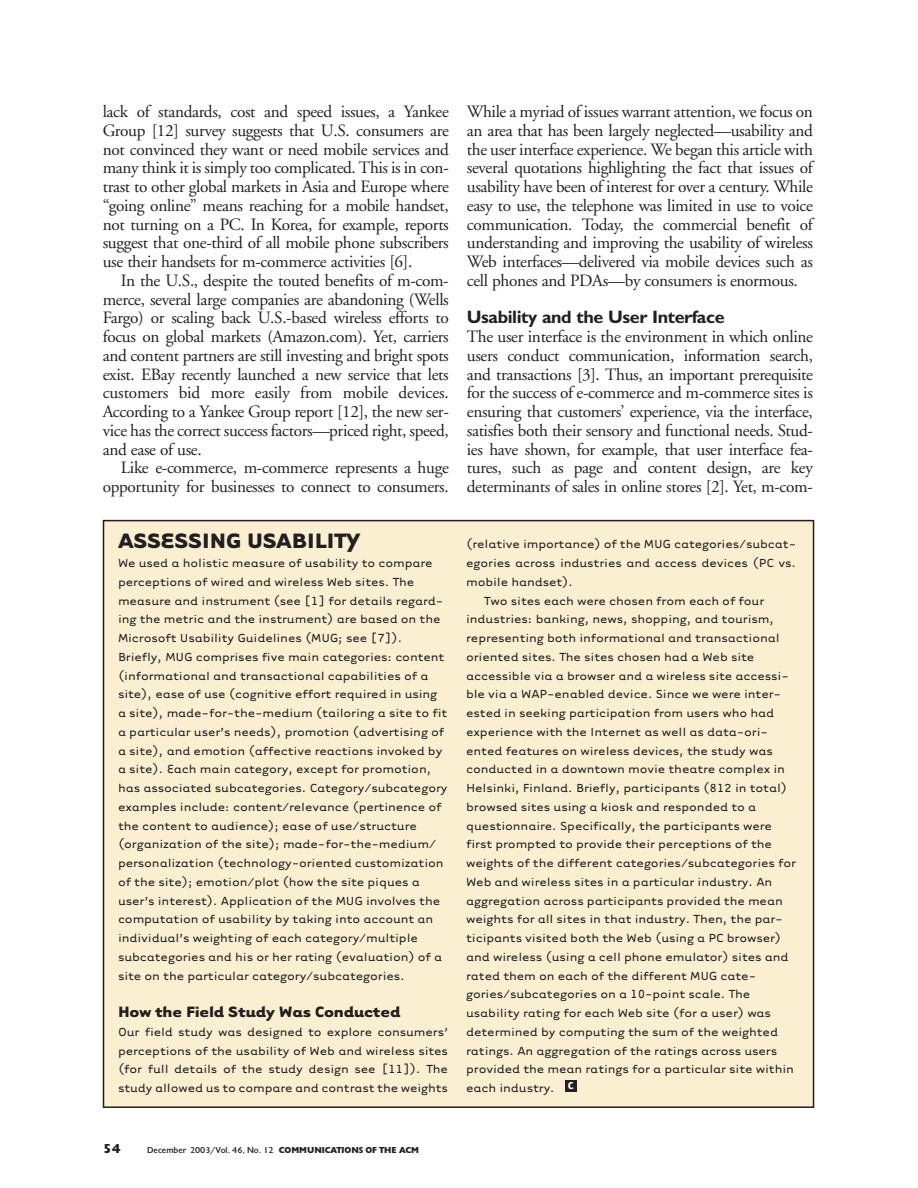
<style>
.page{position:relative;width:918px;height:1188px;background:#fff}
.page>*{position:absolute;margin:0;border:0;box-sizing:border-box;transform-origin:0 0}
.t1{font:700 24px "Tarzana Wide";letter-spacing:-.015em;color:#231f20}
.t2{font:700 18px "Gill Sans";letter-spacing:-.02em;color:#231f20}
.t3{font:17.25px/18.8px "Adobe Garamond";letter-spacing:-.02em;color:#231f20;text-align:justify}
.t4{font:700 17.25px "Tarzana Wide";letter-spacing:-.01em;color:#231f20}
.t5{font:13.5px/18.8px "Tarzana Wide";letter-spacing:-.01em;color:#231f20}
.t6{font:900 13.5px "Gill";color:#231f20}
.t7{font:9px "Gill";color:#231f20}
.s1{font-weight:900}
</style>
<div class="page">
<div style="left:104px;top:521px;width:710px;height:586px;background:#faf0d1"></div>
<div style="left:565px;top:1080px;width:12px;height:12px;background:#231f20"></div>
<p class="t3" style="left:103px;top:104px;width:348px">lack of standards, cost and speed issues, a Yankee Group [12] survey suggests that U.S. consumers are not convinced they want or need mobile services and many think it is simply too complicated. This is in con&shy;trast to other global markets in Asia and Europe where “going online” means reaching for a mobile handset, not turning on a PC. In Korea, for example, reports suggest that one-third of all mobile phone subscribers use their handsets for m-commerce activities [6].</p>
<p class="t3" style="left:103px;top:272px;width:348px;text-indent:18px">In the U.S., despite the touted benefits of m-com&shy;merce, several large companies are abandoning (Wells Fargo) or scaling back U.S.-based wireless efforts to focus on global markets (Amazon.com). Yet, carriers and content partners are still investing and bright spots exist. EBay recently launched a new service that lets customers bid more easily from mobile devices.<br>According to a Yankee Group report [12], the new ser&shy;vice has the correct success factors—priced right, speed, and ease of use.</p>
<p class="t3" style="left:103px;top:460px;width:348px;text-align:right">Like e-commerce, m-commerce represents a huge opportunity for businesses to connect to consumers.</p>
<h1 class="t1" style="left:118px;top:533px;width:244px">ASSESSING USABILITY</h1>
<p class="t5" style="left:118px;top:553px;width:331px">We used a holistic measure of usability to compare perceptions of wired and wireless Web sites. The measure and instrument (see [1] for details regard&shy;ing the metric and the instrument) are based on the Microsoft Usability Guidelines (MUG; see [7]).<br>Briefly, MUG comprises five main categories: content (informational and transactional capabilities of a site), ease of use (cognitive effort required in using a site), made-for-the-medium (tailoring a site to fit a particular user’s needs), promotion (advertising of a site), and emotion (affective reactions invoked by a site). Each main category, except for promotion, has associated subcategories. Category/subcategory examples include: content/relevance (pertinence of the content to audience); ease of use/structure (organization of the site); made-for-the-medium/ personalization (technology-oriented customization of the site); emotion/plot (how the site piques a user’s interest). Application of the MUG involves the computation of usability by taking into account an individual’s weighting of each category/multiple subcategories and his or her rating (evaluation) of a site on the particular category/subcategories.</p>
<p class="t4" style="left:118px;top:1006px;width:284px">How the Field Study Was Conducted</p>
<p class="t5" style="left:118px;top:1022px;width:332px;text-align:justify">Our field study was designed to explore consumers’ perceptions of the usability of Web and wireless sites (for full details of the study design see [11]). The study allowed us to compare and contrast the weights</p>
<p class="t3" style="left:467px;top:104px;width:348px">While a myriad of issues warrant attention, we focus on an area that has been largely neglected—usability and the user interface experience. We began this article with several quotations highlighting the fact that issues of usability have been of interest for over a century. While easy to use, the telephone was limited in use to voice communication. Today, the commercial benefit of understanding and improving the usability of wireless Web interfaces—delivered via mobile devices such as cell phones and PDAs—by consumers is enormous.</p>
<h2 class="t2" style="left:467px;top:311px;width:259px">Usability and the User Interface</h2>
<p class="t3" style="left:467px;top:329px;width:348px">The user interface is the environment in which online users conduct communication, information search, and transactions [3]. Thus, an important prerequisite for the success of e-commerce and m-commerce sites is ensuring that customers’ experience, via the interface, satisfies both their sensory and functional needs. Stud&shy;ies have shown, for example, that user interface fea&shy;tures, such as page and content design, are key determinants of sales in online stores [2]. Yet, m-com-</p>
<p class="t5" style="left:466px;top:534px;width:332px">(relative importance) of the MUG categories/subcat-</p>
<p class="t5" style="left:466px;top:553px;width:332px">egories across industries and access devices (PC vs.</p>
<p class="t5" style="left:466px;top:572px;width:109px">mobile handset).</p>
<p class="t5" style="left:484px;top:590px;width:282px">Two sites each were chosen from each of four</p>
<p class="t5" style="left:466px;top:609px;width:310px">industries: banking, news, shopping, and tourism,</p>
<p class="t5" style="left:466px;top:628px;width:315px">representing both informational and transactional</p>
<p class="t5" style="left:466px;top:647px;width:290px">oriented sites. The sites chosen had a Web site</p>
<p class="t5" style="left:466px;top:665px;width:324px">accessible via a browser and a wireless site accessi-</p>
<p class="t5" style="left:466px;top:684px;width:316px">ble via a WAP-enabled device. Since we were inter-</p>
<p class="t5" style="left:466px;top:703px;width:310px">ested in seeking participation from users who had</p>
<p class="t5" style="left:466px;top:722px;width:303px">experience with the Internet as well as data-ori-</p>
<p class="t5" style="left:466px;top:740px;width:308px">ented features on wireless devices, the study was</p>
<p class="t5" style="left:466px;top:759px;width:320px">conducted in a downtown movie theatre complex in</p>
<p class="t5" style="left:466px;top:778px;width:323px">Helsinki, Finland. Briefly, participants (812 in total)</p>
<p class="t5" style="left:466px;top:797px;width:292px">browsed sites using a kiosk and responded to a</p>
<p class="t5" style="left:466px;top:815px;width:307px">questionnaire. Specifically, the participants were</p>
<p class="t5" style="left:466px;top:834px;width:307px">first prompted to provide their perceptions of the</p>
<p class="t5" style="left:466px;top:853px;width:332px">weights of the different categories/subcategories for</p>
<p class="t5" style="left:466px;top:872px;width:308px">Web and wireless sites in a particular industry. An</p>
<p class="t5" style="left:466px;top:890px;width:318px">aggregation across participants provided the mean</p>
<p class="t5" style="left:466px;top:909px;width:318px">weights for all sites in that industry. Then, the par-</p>
<p class="t5" style="left:466px;top:928px;width:317px">ticipants visited both the Web (using a PC browser)</p>
<p class="t5" style="left:466px;top:947px;width:324px">and wireless (using a cell phone emulator) sites and</p>
<p class="t5" style="left:466px;top:965px;width:292px">rated them on each of the different MUG cate-</p>
<p class="t5" style="left:466px;top:984px;width:286px">gories/subcategories on a 10-point scale. The</p>
<p class="t5" style="left:466px;top:1003px;width:307px">usability rating for each Web site (for a user) was</p>
<p class="t5" style="left:466px;top:1022px;width:314px">determined by computing the sum of the weighted</p>
<p class="t5" style="left:466px;top:1040px;width:313px">ratings. An aggregation of the ratings across users</p>
<p class="t5" style="left:466px;top:1059px;width:329px">provided the mean ratings for a particular site within</p>
<p class="t5" style="left:466px;top:1078px;width:109px">each industry. <sup>c</sup></p>
<p class="t6" style="left:103px;top:1144px;width:19px">54</p>
<p class="t7" style="left:147px;top:1147px;width:273px">December 2003/Vol. 46, No. 12 <span class="s1">COMMUNICATIONS OF THE ACM</span></p>
</div>
